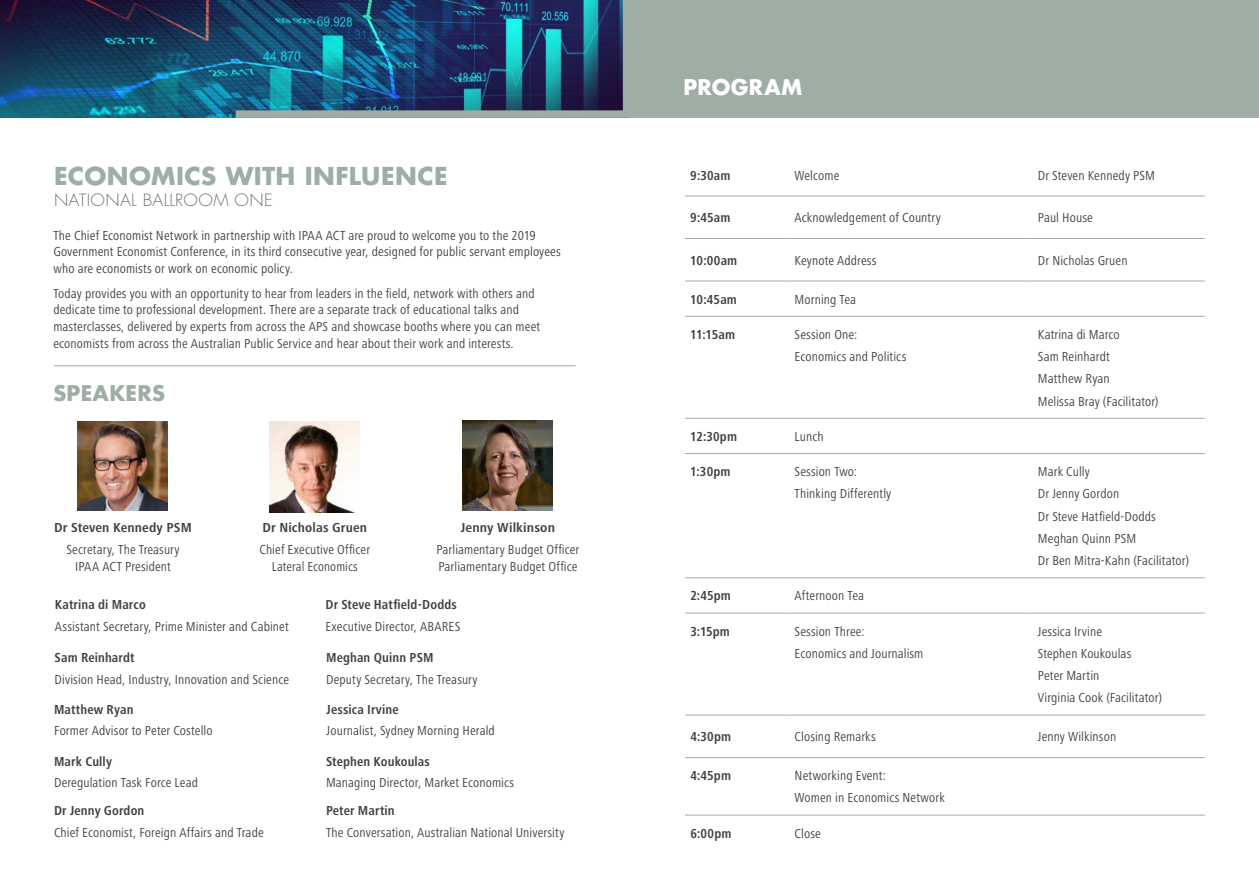
<style>
.page{position:relative;width:1259px;height:893px;background:#fff}
.page>*{position:absolute;margin:0;border:0;box-sizing:border-box;transform-origin:0 0}
.t1{font:700 24px "Futura Std";letter-spacing:.02em;color:#9faea4}
.t2{font:700 21px "Futura Std";letter-spacing:.015em;color:#9faea4}
.t3{font:700 21px "Futura Std";letter-spacing:.02em;color:#fff}
.t4{font:300 16.5px "Futura Std";letter-spacing:.015em;color:#71747c}
.t5{font:condensed 13.5px/22.2px "Frutiger Next Pro";letter-spacing:.01em;color:#414042}
.t6{font:700 condensed 13.5px "Frutiger Next Pro";letter-spacing:.01em;color:#414042}
.t7{font:700 condensed 13.5px "Frutiger Next Pro";letter-spacing:.01em;color:#414042;scale:1.06 1}
.t8{font:700 condensed 13.5px "Frutiger Next Pro";letter-spacing:.01em;color:#414042;scale:1.08 1}
</style>
<div class="page">
<img style="left:0;top:0;width:228px;height:118px">
<img style="left:77px;top:422px;width:90px;height:89px">
<img style="left:270px;top:422px;width:90px;height:91px">
<hr style="left:54px;top:365px;width:521px;height:1px;background:#9faea4">
<div style="left:629px;top:0;width:630px;height:118px;background:#9faea4"></div>
<img style="left:228px;top:0;width:401px;height:118px">
<hr style="left:685px;top:196px;width:103px;height:1px;background:#9faea4">
<hr style="left:788px;top:196px;width:243px;height:1px;background:#9faea4">
<hr style="left:1031px;top:196px;width:173px;height:1px;background:#9faea4">
<hr style="left:685px;top:238px;width:103px;height:1px;background:#9faea4">
<hr style="left:788px;top:238px;width:243px;height:1px;background:#9faea4">
<hr style="left:1031px;top:238px;width:173px;height:1px;background:#9faea4">
<hr style="left:685px;top:281px;width:103px;height:1px;background:#9faea4">
<hr style="left:788px;top:281px;width:243px;height:1px;background:#9faea4">
<hr style="left:1031px;top:281px;width:173px;height:1px;background:#9faea4">
<hr style="left:685px;top:316px;width:103px;height:1px;background:#9faea4">
<hr style="left:788px;top:316px;width:243px;height:1px;background:#9faea4">
<hr style="left:1031px;top:316px;width:173px;height:1px;background:#9faea4">
<hr style="left:685px;top:418px;width:103px;height:1px;background:#9faea4">
<hr style="left:788px;top:418px;width:243px;height:1px;background:#9faea4">
<hr style="left:1031px;top:418px;width:173px;height:1px;background:#9faea4">
<hr style="left:685px;top:453px;width:103px;height:1px;background:#9faea4">
<hr style="left:788px;top:453px;width:243px;height:1px;background:#9faea4">
<hr style="left:1031px;top:453px;width:173px;height:1px;background:#9faea4">
<hr style="left:685px;top:578px;width:103px;height:1px;background:#9faea4">
<hr style="left:788px;top:578px;width:243px;height:1px;background:#9faea4">
<hr style="left:1031px;top:578px;width:173px;height:1px;background:#9faea4">
<hr style="left:685px;top:613px;width:103px;height:1px;background:#9faea4">
<hr style="left:788px;top:613px;width:243px;height:1px;background:#9faea4">
<hr style="left:1031px;top:613px;width:173px;height:1px;background:#9faea4">
<hr style="left:685px;top:715px;width:103px;height:1px;background:#9faea4">
<hr style="left:788px;top:715px;width:243px;height:1px;background:#9faea4">
<hr style="left:1031px;top:715px;width:173px;height:1px;background:#9faea4">
<hr style="left:685px;top:757px;width:103px;height:1px;background:#9faea4">
<hr style="left:788px;top:757px;width:243px;height:1px;background:#9faea4">
<hr style="left:1031px;top:757px;width:173px;height:1px;background:#9faea4">
<hr style="left:685px;top:815px;width:103px;height:1px;background:#9faea4">
<hr style="left:788px;top:815px;width:243px;height:1px;background:#9faea4">
<hr style="left:1031px;top:815px;width:173px;height:1px;background:#9faea4">
<img style="left:462px;top:420px;width:90px;height:91px">
<h1 class="t1" style="left:54px;top:160px;width:395px">ECONOMICS WITH INFLUENCE</h1>
<p class="t4" style="left:54px;top:190px;width:220px">NATIONAL BALLROOM ONE</p>
<p class="t5" style="left:53px;top:227px;width:509px;line-height:16.5px">The Chief Economist Network in partnership with IPAA ACT are proud to welcome you to the 2019<br>Government Economist Conference, in its third consecutive year, designed for public servant employees who are economists or work on economic policy.</p>
<p class="t5" style="left:53px;top:285px;width:488px;line-height:16.8px">Today provides you with an opportunity to hear from leaders in the field, network with others and dedicate time to professional development. There are a separate track of educational talks and masterclasses, delivered by experts from across the APS and showcase booths where you can meet economists from across the Australian Public Service and hear about their work and interests.</p>
<h2 class="t2" style="left:53px;top:379px;width:113px">SPEAKERS</h2>
<p class="t7" style="left:54px;top:520px;width:131px">Dr Steven Kennedy PSM</p>
<p class="t5" style="left:66px;top:540px;width:115px;line-height:17.2px;text-align:center">Secretary, The Treasury<br>IPAA ACT President</p>
<p class="t7" style="left:262px;top:520px;width:100px">Dr Nicholas Gruen</p>
<p class="t5" style="left:259px;top:540px;width:112px;line-height:17.2px;text-align:center">Chief Executive Officer<br>Lateral Economics</p>
<p class="t8" style="left:461px;top:520px;width:89px">Jenny Wilkinson</p>
<p class="t5" style="left:436px;top:540px;width:144px;line-height:17.2px">Parliamentary Budget Officer<br>Parliamentary Budget Office</p>
<p class="t6" style="left:55px;top:597px;width:92px">Katrina di Marco</p>
<p class="t5" style="left:55px;top:615px;width:235px">Assistant Secretary, Prime Minister and Cabinet</p>
<p class="t6" style="left:325px;top:597px;width:133px">Dr Steve Hatfield-Dodds</p>
<p class="t5" style="left:325px;top:615px;width:136px">Executive Director, ABARES</p>
<p class="t6" style="left:55px;top:650px;width:82px">Sam Reinhardt</p>
<p class="t5" style="left:55px;top:668px;width:236px">Division Head, Industry, Innovation and Science</p>
<p class="t6" style="left:326px;top:650px;width:109px">Meghan Quinn PSM</p>
<p class="t5" style="left:326px;top:668px;width:153px">Deputy Secretary, The Treasury</p>
<p class="t6" style="left:54px;top:701px;width:81px">Matthew Ryan</p>
<p class="t5" style="left:54px;top:719px;width:160px">Former Advisor to Peter Costello</p>
<p class="t6" style="left:54px;top:754px;width:59px">Mark Cully</p>
<p class="t5" style="left:54px;top:772px;width:145px">Deregulation Task Force Lead</p>
<p class="t6" style="left:54px;top:803px;width:92px">Dr Jenny Gordon</p>
<p class="t5" style="left:54px;top:821px;width:211px">Chief Economist, Foreign Affairs and Trade</p>
<p class="t6" style="left:327px;top:701px;width:73px">Jessica Irvine</p>
<p class="t5" style="left:327px;top:719px;width:170px">Journalist, Sydney Morning Herald</p>
<p class="t6" style="left:326px;top:754px;width:105px">Stephen Koukoulas</p>
<p class="t5" style="left:326px;top:772px;width:190px">Managing Director, Market Economics</p>
<p class="t6" style="left:326px;top:803px;width:70px">Peter Martin</p>
<p class="t5" style="left:326px;top:821px;width:240px">The Conversation, Australian National University</p>
<h2 class="t3" style="left:683px;top:73px;width:120px">PROGRAM</h2>
<p class="t6" style="left:690px;top:167px;width:42px">9:30am</p>
<p class="t5" style="left:794px;top:164px;width:46px">Welcome</p>
<p class="t5" style="left:1037px;top:164px;width:119px">Dr Steven Kennedy PSM</p>
<p class="t6" style="left:690px;top:210px;width:42px">9:45am</p>
<p class="t5" style="left:794px;top:207px;width:148px">Acknowledgement of Country</p>
<p class="t5" style="left:1037px;top:207px;width:57px">Paul House</p>
<p class="t6" style="left:690px;top:252px;width:49px">10:00am</p>
<p class="t5" style="left:794px;top:249px;width:83px">Keynote Address</p>
<p class="t5" style="left:1037px;top:249px;width:91px">Dr Nicholas Gruen</p>
<p class="t6" style="left:690px;top:291px;width:48px">10:45am</p>
<p class="t5" style="left:794px;top:288px;width:63px">Morning Tea</p>
<p class="t6" style="left:690px;top:327px;width:46px">11:15am</p>
<p class="t5" style="left:794px;top:323px;width:113px">Session One:<br>Economics and Politics</p>
<p class="t5" style="left:1037px;top:323px;width:122px">Katrina di Marco<br>Sam Reinhardt<br>Matthew Ryan<br>Melissa Bray (Facilitator)</p>
<p class="t6" style="left:690px;top:429px;width:48px">12:30pm</p>
<p class="t5" style="left:794px;top:425px;width:31px">Lunch</p>
<p class="t6" style="left:690px;top:464px;width:42px">1:30pm</p>
<p class="t5" style="left:794px;top:460px;width:98px">Session Two:<br>Thinking Differently</p>
<p class="t5" style="left:1037px;top:460px;width:153px">Mark Cully<br>Dr Jenny Gordon<br>Dr Steve Hatfield-Dodds<br>Meghan Quinn PSM<br>Dr Ben Mitra-Kahn (Facilitator)</p>
<p class="t6" style="left:690px;top:588px;width:42px">2:45pm</p>
<p class="t5" style="left:794px;top:585px;width:71px">Afternoon Tea</p>
<p class="t6" style="left:690px;top:623px;width:41px">3:15pm</p>
<p class="t5" style="left:794px;top:620px;width:130px">Session Three:<br>Economics and Journalism</p>
<p class="t5" style="left:1038px;top:620px;width:126px">Jessica Irvine<br>Stephen Koukoulas<br>Peter Martin<br>Virginia Cook (Facilitator)</p>
<p class="t6" style="left:690px;top:729px;width:42px">4:30pm</p>
<p class="t5" style="left:794px;top:726px;width:83px">Closing Remarks</p>
<p class="t5" style="left:1038px;top:726px;width:80px">Jenny Wilkinson</p>
<p class="t6" style="left:690px;top:768px;width:42px">4:45pm</p>
<p class="t5" style="left:794px;top:764px;width:152px">Networking Event:<br>Women in Economics Network</p>
<p class="t6" style="left:690px;top:825px;width:43px">6:00pm</p>
<p class="t5" style="left:794px;top:822px;width:28px">Close</p>
</div>
